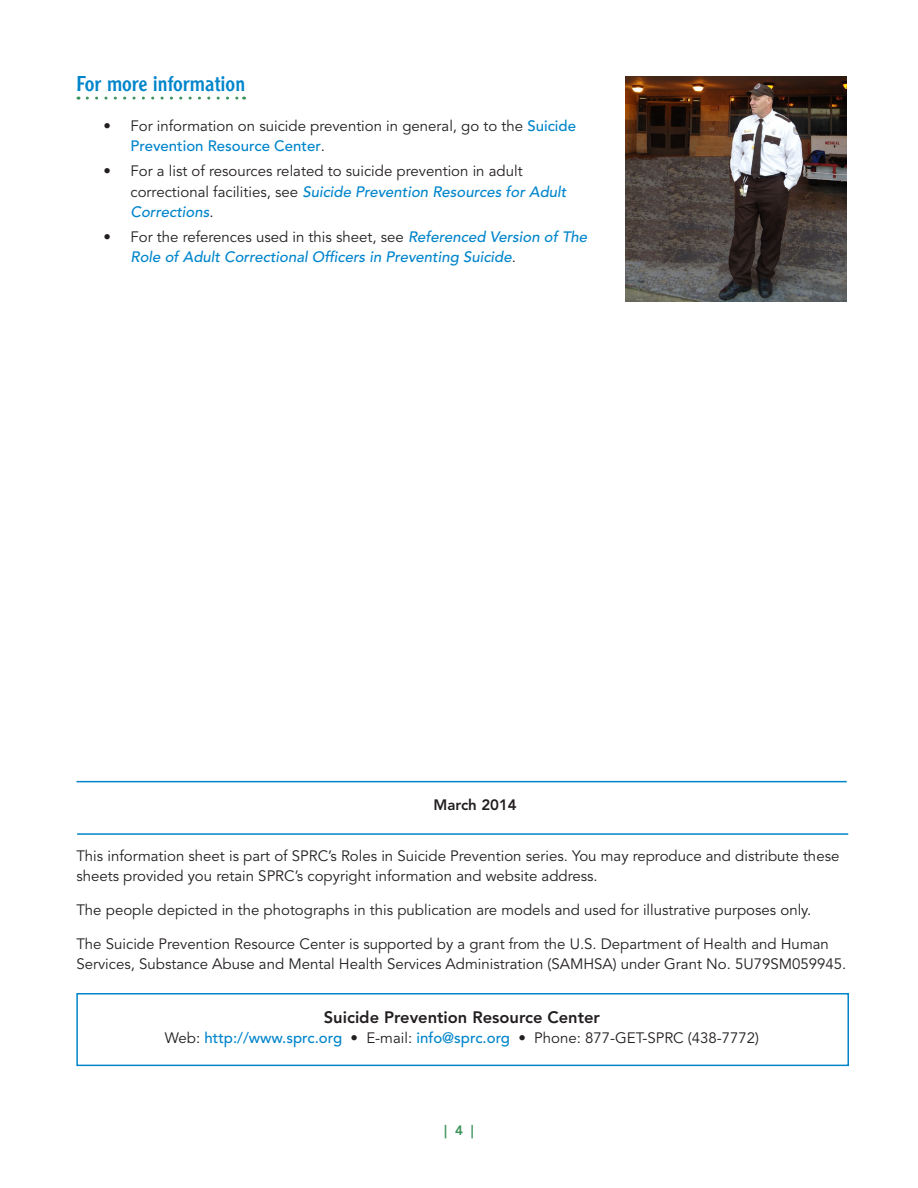
<style>
.page{position:relative;width:918px;height:1188px;background:#fff}
.page>*{position:absolute;margin:0;border:0;box-sizing:border-box;transform-origin:0 0}
.A_Head{font:21px "Clearface Gothic LT Std";color:#0085cb}
.body{font:800 16.5px "Avenir LT Std";color:#231f20}
.body-2{font:15px/20.2px "Avenir LT Std";color:#231f20}
.t1{font:italic 500 15px/20.2px "Avenir LT Std";color:#0085cb}
.OL_lvl_1{font:800 15px "Avenir LT Std";color:#231f20}
.t2{font:800 13.5px "Avenir LT Std";color:#3c935b}
.s1{font-weight:500;color:#0085cb}
.s2{font-weight:500;font-style:italic;color:#0085cb}
.s3{font-weight:400;font-style:normal;color:#231f20}
</style>
<div class="page">
<img style="left:625px;top:76px;width:222px;height:226px">
<svg style="left:87px;top:97px;width:158px;height:3px"></svg>
<hr style="left:77px;top:833px;width:771px;height:2px;background:#0085cb">
<div style="left:76px;top:993px;width:773px;height:73px;border:2px solid #0085cb"></div>
<hr style="left:77px;top:781px;width:770px;height:1px;background:#0085cb">
<p class="A_Head" style="left:77px;top:70px;width:170px">For more information</p>
<p class="body-2" style="left:131px;top:116px;width:447px;text-indent:-27px">• For information on suicide prevention in general, go to the <span class="s1">Suicide<br>Prevention Resource Center</span>.</p>
<p class="body-2" style="left:131px;top:162px;width:437px;text-indent:-27px">• For a list of resources related to suicide prevention in adult correctional facilities, see <span class="s2">Suicide Prevention Resources for Adult<br>Corrections</span>.</p>
<p class="t1" style="left:131px;top:227px;width:458px;text-indent:-27px"><span class="s3">• For the references used in this sheet, see</span> Referenced Version of The<br>Role of Adult Correctional Officers in Preventing Suicide<span class="s3">.</span></p>
<p class="OL_lvl_1" style="left:434px;top:796px;width:85px">March 2014</p>
<p class="body-2" style="left:76px;top:846px;width:765px">This information sheet is part of SPRC’s Roles in Suicide Prevention series. You may reproduce and distribute these sheets provided you retain SPRC’s copyright information and website address.</p>
<p class="body-2" style="left:76px;top:900px;width:736px">The people depicted in the photographs in this publication are models and used for illustrative purposes only.</p>
<p class="body-2" style="left:76px;top:934px;width:771px">The Suicide Prevention Resource Center is supported by a grant from the U.S. Department of Health and Human<br>Services, Substance Abuse and Mental Health Services Administration (SAMHSA) under Grant No. 5U79SM059945.</p>
<p class="body" style="left:324px;top:1008px;width:278px">Suicide Prevention Resource Center</p>
<p class="body-2" style="left:165px;top:1028px;width:596px">Web: <span class="s1">http://www.sprc.org</span> • E-mail: <span class="s1">info@sprc.org</span> • Phone: 877-GET-SPRC (438-7772)</p>
<p class="t2" style="left:444px;top:1122px;width:31px">| 4 |</p>
</div>
